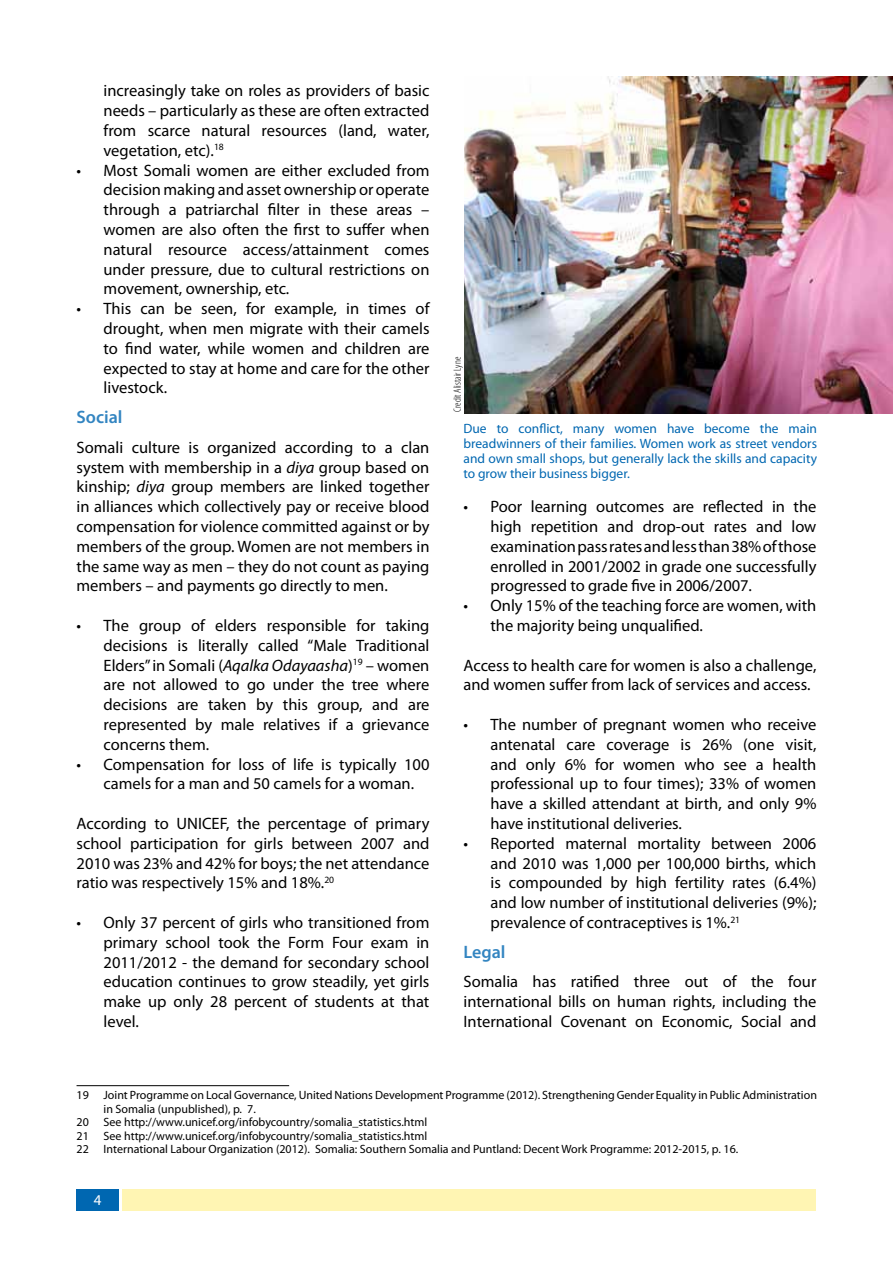
<style>
.page{position:relative;width:893px;height:1263px;background:#fff}
.page>*{position:absolute;margin:0;border:0;box-sizing:border-box;transform-origin:0 0}
.t1{font:600 18px "Myriad Pro";color:#3385c1}
.t2{font:16.5px/19.8px "Myriad Pro";color:#000;text-align:justify}
.t3{font:15px "Myriad Pro";color:#fff}
.t4{font:13.5px/15px "Myriad Pro";color:#0067b1;text-align:justify}
.t5{font:12px "Myriad Pro";color:#000}
.t6{font:300 condensed 10.5px "Myriad Pro";color:#000}
.s1{font-style:italic}
</style>
<div class="page">
<div style="left:77px;top:1190px;width:42px;height:21px;background:#0067b1"></div>
<div style="left:122px;top:1190px;width:694px;height:21px;background:#fff5b3"></div>
<hr style="left:77px;top:1085px;width:212px;height:1px;background:#000">
<img style="left:464px;top:77px;width:429px;height:336px">
<p class="t2" style="left:104px;top:81px;width:327px">increasingly take on roles as providers of basic needs – particularly as these are often extracted from scarce natural resources (land, water, vegetation, etc).<sup>18</sup></p>
<p class="t2" style="left:104px;top:160px;width:327px;text-indent:-27px">• Most Somali women are either excluded from decision making and asset ownership or operate through a patriarchal filter in these areas – women are also often the first to suffer when natural resource access/attainment comes under pressure, due to cultural restrictions on movement, ownership, etc.</p>
<p class="t2" style="left:104px;top:298px;width:327px;text-indent:-27px">• This can be seen, for example, in times of drought, when men migrate with their camels to find water, while women and children are expected to stay at home and care for the other livestock.</p>
<p class="t1" style="left:77px;top:406px;width:48px">Social</p>
<p class="t2" style="left:77px;top:437px;width:354px">Somali culture is organized according to a clan system with membership in a <span class="s1">diya</span> group based on kinship; <span class="s1">diya</span> group members are linked together in alliances which collectively pay or receive blood compensation for violence committed against or by members of the group. Women are not members in the same way as men – they do not count as paying members – and payments go directly to men.</p>
<p class="t2" style="left:104px;top:615px;width:327px;text-indent:-27px">• The group of elders responsible for taking decisions is literally called “Male Traditional Elders” in Somali (<span class="s1">Aqalka Odayaasha</span>)<sup>19</sup> – women are not allowed to go under the tree where decisions are taken by this group, and are represented by male relatives if a grievance concerns them.</p>
<p class="t2" style="left:104px;top:754px;width:327px;text-indent:-27px">• Compensation for loss of life is typically 100 camels for a man and 50 camels for a woman.</p>
<p class="t2" style="left:77px;top:813px;width:354px">According to UNICEF, the percentage of primary school participation for girls between 2007 and 2010 was 23% and 42% for boys; the net attendance ratio was respectively 15% and 18%.<sup>20</sup></p>
<p class="t2" style="left:104px;top:912px;width:327px;text-indent:-27px">• Only 37 percent of girls who transitioned from primary school took the Form Four exam in 2011/2012 - the demand for secondary school education continues to grow steadily, yet girls make up only 28 percent of students at that level.</p>
<p class="t6" style="left:451px;top:412px;width:56px;rotate:-90deg">Credit Alistair Lyne</p>
<p class="t4" style="left:463px;top:421px;width:355px">Due to conflict, many women have become the main breadwinners of their families. Women work as street vendors and own small shops, but generally lack the skills and capacity to grow their business bigger.</p>
<p class="t2" style="left:490px;top:496px;width:327px;text-indent:-27px">• Poor learning outcomes are reflected in the high repetition and drop-out rates and low examination pass rates and less than 38% of those enrolled in 2001/2002 in grade one successfully progressed to grade five in 2006/2007.</p>
<p class="t2" style="left:490px;top:595px;width:327px;text-indent:-27px">• Only 15% of the teaching force are women, with the majority being unqualified.</p>
<p class="t2" style="left:463px;top:655px;width:354px">Access to health care for women is also a challenge, and women suffer from lack of services and access.</p>
<p class="t2" style="left:490px;top:714px;width:327px;text-indent:-27px">• The number of pregnant women who receive antenatal care coverage is 26% (one visit, and only 6% for women who see a health professional up to four times); 33% of women have a skilled attendant at birth, and only 9% have institutional deliveries.</p>
<p class="t2" style="left:490px;top:833px;width:327px;text-indent:-27px">• Reported maternal mortality between 2006 and 2010 was 1,000 per 100,000 births, which is compounded by high fertility rates (6.4%) and low number of institutional deliveries (9%); prevalence of contraceptives is 1%.<sup>21</sup></p>
<p class="t1" style="left:463px;top:941px;width:44px">Legal</p>
<p class="t2" style="left:463px;top:972px;width:354px">Somalia has ratified three out of the four international bills on human rights, including the International Covenant on Economic, Social and</p>
<p class="t5" style="left:77px;top:1088px;width:742px">19 Joint Programme on Local Governance, United Nations Development Programme (2012). Strengthening Gender Equality in Public Administration</p>
<p class="t5" style="left:104px;top:1101px;width:154px">in Somalia (unpublished), p. 7.</p>
<p class="t5" style="left:77px;top:1115px;width:352px">20 See http://www.unicef.org/infobycountry/somalia_statistics.html</p>
<p class="t5" style="left:77px;top:1128px;width:352px">21 See http://www.unicef.org/infobycountry/somalia_statistics.html</p>
<p class="t5" style="left:77px;top:1142px;width:663px">22 International Labour Organization (2012). Somalia: Southern Somalia and Puntland: Decent Work Programme: 2012-2015, p. 16.</p>
<p class="t3" style="left:94px;top:1191px;width:9px">4</p>
</div>
